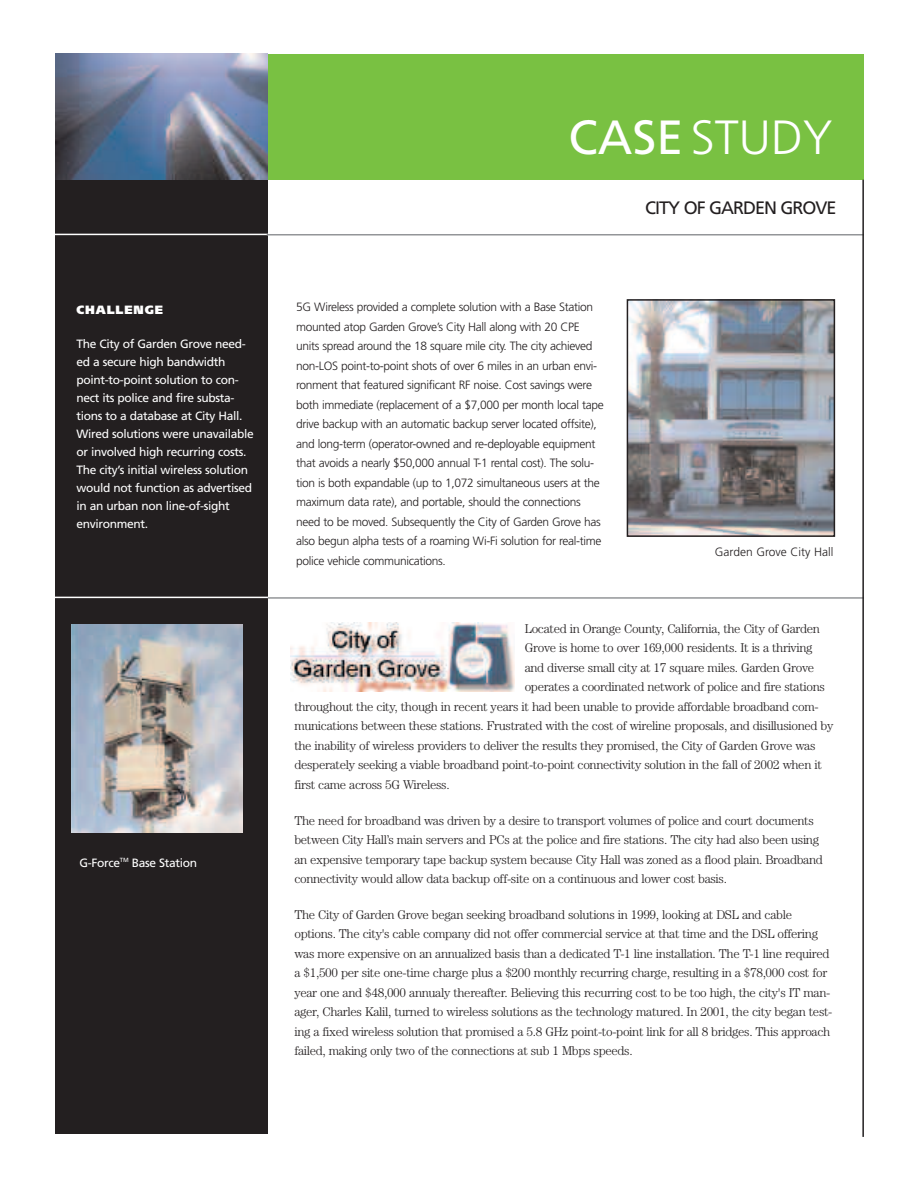
<style>
.page{position:relative;width:918px;height:1188px;background:#fff}
.page>*{position:absolute;margin:0;border:0;box-sizing:border-box;transform-origin:0 0}
.t1{font:300 48px "Frutiger";color:#fff}
.t2{font:18px "Frutiger";letter-spacing:-.055em;color:#231f20}
.t3{font:300 12.75px/19.5px "Century";letter-spacing:-.025em;color:#231f20}
.t4{font:300 12px/19.5px "Frutiger";letter-spacing:-.03em;color:#231f20}
.t5{font:12px/18px "Frutiger";letter-spacing:-.03em;color:#fff}
.t6{font:300 12px "Frutiger";color:#231f20}
.t7{font:900 12px "Frutiger";letter-spacing:.075em;color:#fff}
.s1{font-weight:400}
</style>
<div class="page">
<div style="left:55px;top:54px;width:212px;height:1080px;background:#231f20"></div>
<div style="left:264px;top:54px;width:600px;height:126px;background:#79c142"></div>
<img style="left:56px;top:54px;width:211px;height:126px">
<img style="left:630px;top:302px;width:202px;height:232px">
<div style="left:627px;top:299px;width:208px;height:238px;border:2px solid #231f20"></div>
<hr style="left:54px;top:234px;width:215px;height:1px;background:#fff">
<hr style="left:54px;top:597px;width:215px;height:1px;background:#fff">
<hr style="left:267px;top:234px;width:597px;height:2px;background:#939598">
<hr style="left:268px;top:597px;width:596px;height:2px;background:#939598">
<hr style="left:862px;top:180px;width:2px;height:957px;background:#231f20">
<img style="left:290px;top:622px;width:225px;height:69px">
<img style="left:71px;top:624px;width:172px;height:209px">
<p class="t7" style="left:76px;top:305px;width:88px">CHALLENGE</p>
<p class="t5" style="left:76px;top:335px;width:179px">The City of Garden Grove need&shy;ed a secure high bandwidth point-to-point solution to con&shy;nect its police and fire substa&shy;tions to a database at City Hall.<br>Wired solutions were unavailable or involved high recurring costs.<br>The city’s initial wireless solution would not function as advertised in an urban non line-of-sight environment.</p>
<p class="t5" style="left:80px;top:855px;width:119px">G-Force<sup>TM</sup> Base Station</p>
<h1 class="t1" style="left:569px;top:118px;width:265px"><span class="s1">CASE</span> STUDY</h1>
<p class="t4" style="left:296px;top:298px;width:309px">5G Wireless provided a complete solution with a Base Station mounted atop Garden Grove’s City Hall along with 20 CPE units spread around the 18 square mile city. The city achieved non-LOS point-to-point shots of over 6 miles in an urban envi&shy;ronment that featured significant RF noise. Cost savings were both immediate (replacement of a $7,000 per month local tape drive backup with an automatic backup server located offsite), and long-term (operator-owned and re-deployable equipment that avoids a nearly $50,000 annual T-1 rental cost). The solu&shy;tion is both expandable (up to 1,072 simultaneous users at the maximum data rate), and portable, should the connections need to be moved. Subsequently the City of Garden Grove has also begun alpha tests of a roaming Wi-Fi solution for real-time police vehicle communications.</p>
<h2 class="t2" style="left:645px;top:200px;width:193px">CITY OF GARDEN GROVE</h2>
<p class="t6" style="left:715px;top:547px;width:120px">Garden Grove City Hall</p>
<p class="t3" style="left:525px;top:620px;width:297px">Located in Orange County, California, the City of Garden</p>
<p class="t3" style="left:525px;top:639px;width:289px">Grove is home to over 169,000 residents. It is a thriving</p>
<p class="t3" style="left:525px;top:659px;width:291px">and diverse small city at 17 square miles. Garden Grove</p>
<p class="t3" style="left:525px;top:678px;width:302px">operates a coordinated network of police and fire stations</p>
<p class="t3" style="left:294px;top:698px;width:526px">throughout the city, though in recent years it had been unable to provide affordable broadband com-</p>
<p class="t3" style="left:294px;top:717px;width:541px">munications between these stations. Frustrated with the cost of wireline proposals, and disillusioned by</p>
<p class="t3" style="left:294px;top:737px;width:523px">the inability of wireless providers to deliver the results they promised, the City of Garden Grove was</p>
<p class="t3" style="left:294px;top:756px;width:529px">desperately seeking a viable broadband point-to-point connectivity solution in the fall of 2002 when it</p>
<p class="t3" style="left:294px;top:776px;width:157px">first came across 5G Wireless.</p>
<p class="t3" style="left:294px;top:811px;width:530px">The need for broadband was driven by a desire to transport volumes of police and court documents between City Hall’s main servers and PCs at the police and fire stations. The city had also been using an expensive temporary tape backup system because City Hall was zoned as a flood plain. Broadband connectivity would allow data backup off-site on a continuous and lower cost basis.</p>
<p class="t3" style="left:294px;top:906px;width:540px">The City of Garden Grove began seeking broadband solutions in 1999, looking at DSL and cable options. The city's cable company did not offer commercial service at that time and the DSL offering was more expensive on an annualized basis than a dedicated T-1 line installation. The T-1 line required a $1,500 per site one-time charge plus a $200 monthly recurring charge, resulting in a $78,000 cost for year one and $48,000 annualy thereafter. Believing this recurring cost to be too high, the city's IT man&shy;ager, Charles Kalil, turned to wireless solutions as the technology matured. In 2001, the city began test&shy;ing a fixed wireless solution that promised a 5.8 GHz point-to-point link for all 8 bridges. This approach failed, making only two of the connections at sub 1 Mbps speeds.</p>
</div>
